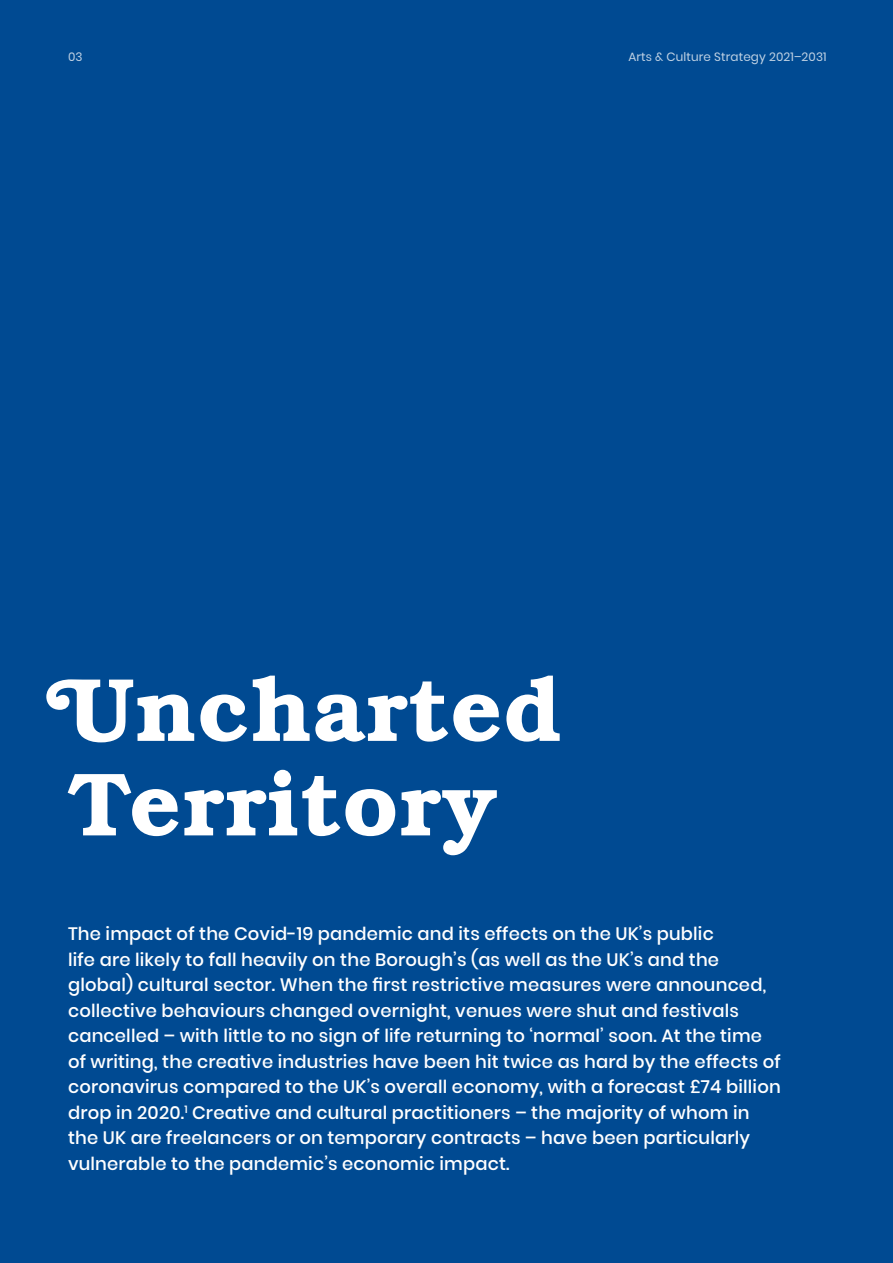
<style>
.page{position:relative;width:893px;height:1263px;background:#004a92}
.page>*{position:absolute;margin:0;border:0;box-sizing:border-box;transform-origin:0 0}
.t1{font:600 90px/94.5px "Bookman ITC Std";letter-spacing:.01em;color:#fff}
.t2{font:500 18px/25.5px "Poppins";letter-spacing:.01em;color:#fff}
.t3{font:12px "Poppins";letter-spacing:.01em;color:#fff}
</style>
<div class="page">
<p class="t3" style="left:68px;top:50px;width:16px">03</p>
<p class="t3" style="left:628px;top:50px;width:200px">Arts &amp; Culture Strategy 2021–2031</p>
<h1 class="t1" style="left:68px;top:666px;width:495px">Uncharted<br>Territory</h1>
<p class="t2" style="left:68px;top:921px;width:714px">The impact of the Covid-19 pandemic and its effects on the UK’s public<br>life are likely to fall heavily on the Borough’s (as well as the UK’s and the global) cultural sector. When the first restrictive measures were announced, collective behaviours changed overnight, venues were shut and festivals cancelled – with little to no sign of life returning to ‘normal’ soon. At the time of writing, the creative industries have been hit twice as hard by the effects of coronavirus compared to the UK’s overall economy, with a forecast £74 billion drop in 2020.<sup>1</sup> Creative and cultural practitioners – the majority of whom in the UK are freelancers or on temporary contracts – have been particularly vulnerable to the pandemic’s economic impact.</p>
</div>
